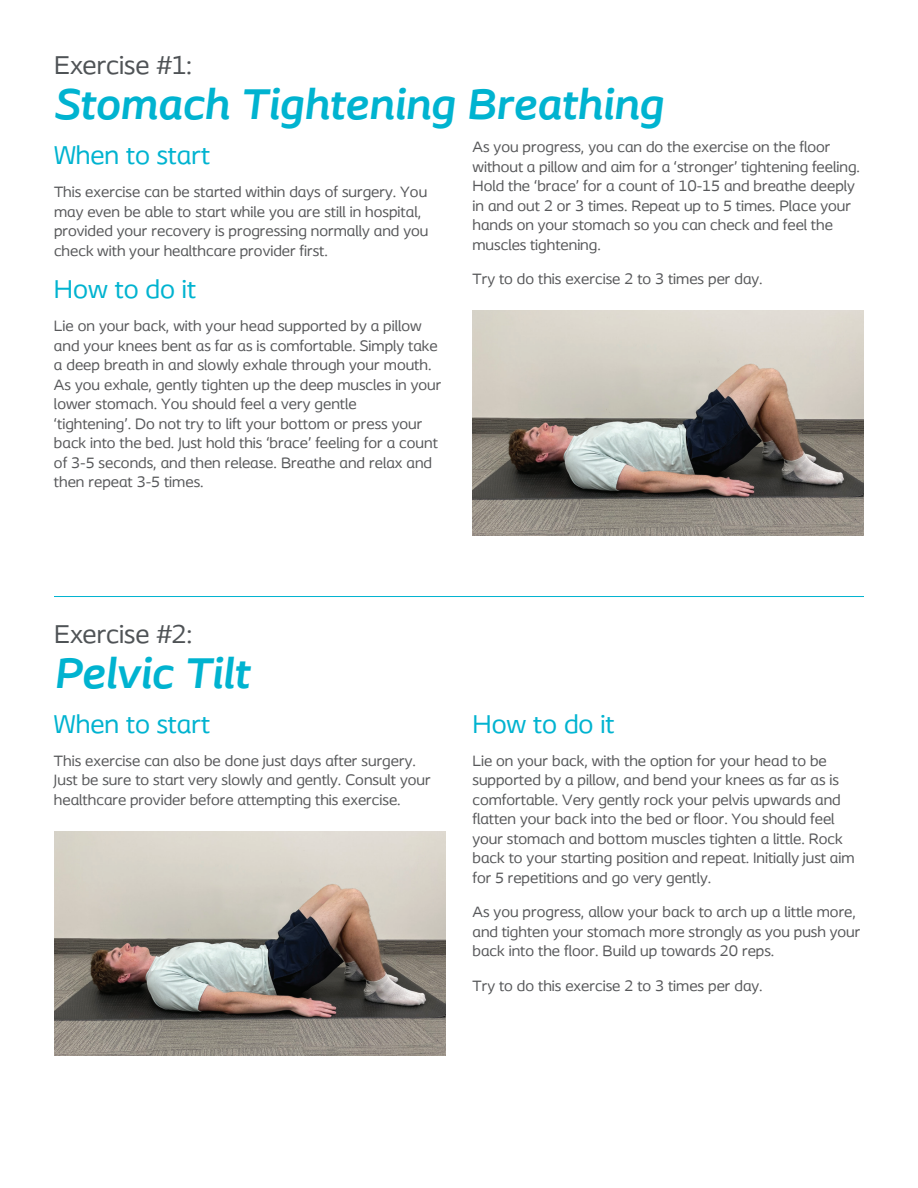
<style>
.page{position:relative;width:918px;height:1188px;background:#fff}
.page>*{position:absolute;margin:0;border:0;box-sizing:border-box;transform-origin:0 0}
.Heading{font:italic 700 45px "Coloplast";letter-spacing:-.005em;color:#00b3d0}
.Text_smaller{font:italic 700 45px "Coloplast";letter-spacing:-.005em;color:#00b3d0}
.Text_smaller-2{font:27px "Coloplast";color:#00b3d0}
.Text_smaller-3{font:27px "Coloplast";color:#4f5356}
.Subhead{font:27px "Coloplast";color:#4f5356}
.Text_smaller-4{font:15.75px/19.5px "Coloplast";color:#57585a}
</style>
<div class="page">
<img style="left:472px;top:311px;width:392px;height:224px">
<img style="left:54px;top:831px;width:392px;height:225px">
<hr style="left:54px;top:596px;width:810px;height:1px;background:#00b3d0">
<p class="Subhead" style="left:54px;top:49px;width:140px">Exercise #1:</p>
<p class="Heading" style="left:54px;top:77px;width:611px">Stomach Tightening Breathing</p>
<p class="Text_smaller-2" style="left:54px;top:139px;width:158px">When to start</p>
<p class="Text_smaller-4" style="left:54px;top:182px;width:376px">This exercise can be started within days of surgery. You may even be able to start while you are still in hospital, provided your recovery is progressing normally and you check with your healthcare provider first.</p>
<p class="Text_smaller-2" style="left:54px;top:273px;width:143px">How to do it</p>
<p class="Text_smaller-4" style="left:54px;top:316px;width:389px">Lie on your back, with your head supported by a pillow and your knees bent as far as is comfortable. Simply take a deep breath in and slowly exhale through your mouth.<br>As you exhale, gently tighten up the deep muscles in your lower stomach. You should feel a very gentle<br>‘tightening’. Do not try to lift your bottom or press your back into the bed. Just hold this ‘brace’ feeling for a count of 3-5 seconds, and then release. Breathe and relax and then repeat 3-5 times.</p>
<p class="Text_smaller-4" style="left:472px;top:137px;width:389px">As you progress, you can do the exercise on the floor without a pillow and aim for a ‘stronger’ tightening feeling.<br>Hold the ‘brace’ for a count of 10-15 and breathe deeply in and out 2 or 3 times. Repeat up to 5 times. Place your hands on your stomach so you can check and feel the muscles tightening.</p>
<p class="Text_smaller-4" style="left:472px;top:269px;width:292px">Try to do this exercise 2 to 3 times per day.</p>
<p class="Text_smaller-3" style="left:54px;top:618px;width:140px">Exercise #2:</p>
<p class="Text_smaller" style="left:54px;top:646px;width:197px">Pelvic Tilt</p>
<p class="Text_smaller-2" style="left:54px;top:708px;width:158px">When to start</p>
<p class="Text_smaller-4" style="left:54px;top:751px;width:378px">This exercise can also be done just days after surgery.<br>Just be sure to start very slowly and gently. Consult your healthcare provider before attempting this exercise.</p>
<p class="Text_smaller-2" style="left:472px;top:708px;width:143px">How to do it</p>
<p class="Text_smaller-4" style="left:472px;top:750px;width:384px">Lie on your back, with the option for your head to be supported by a pillow, and bend your knees as far as is comfortable. Very gently rock your pelvis upwards and flatten your back into the bed or floor. You should feel your stomach and bottom muscles tighten a little. Rock back to your starting position and repeat. Initially just aim for 5 repetitions and go very gently.</p>
<p class="Text_smaller-4" style="left:472px;top:902px;width:389px">As you progress, allow your back to arch up a little more, and tighten your stomach more strongly as you push your back into the floor. Build up towards 20 reps.</p>
<p class="Text_smaller-4" style="left:472px;top:975px;width:292px">Try to do this exercise 2 to 3 times per day.</p>
</div>
